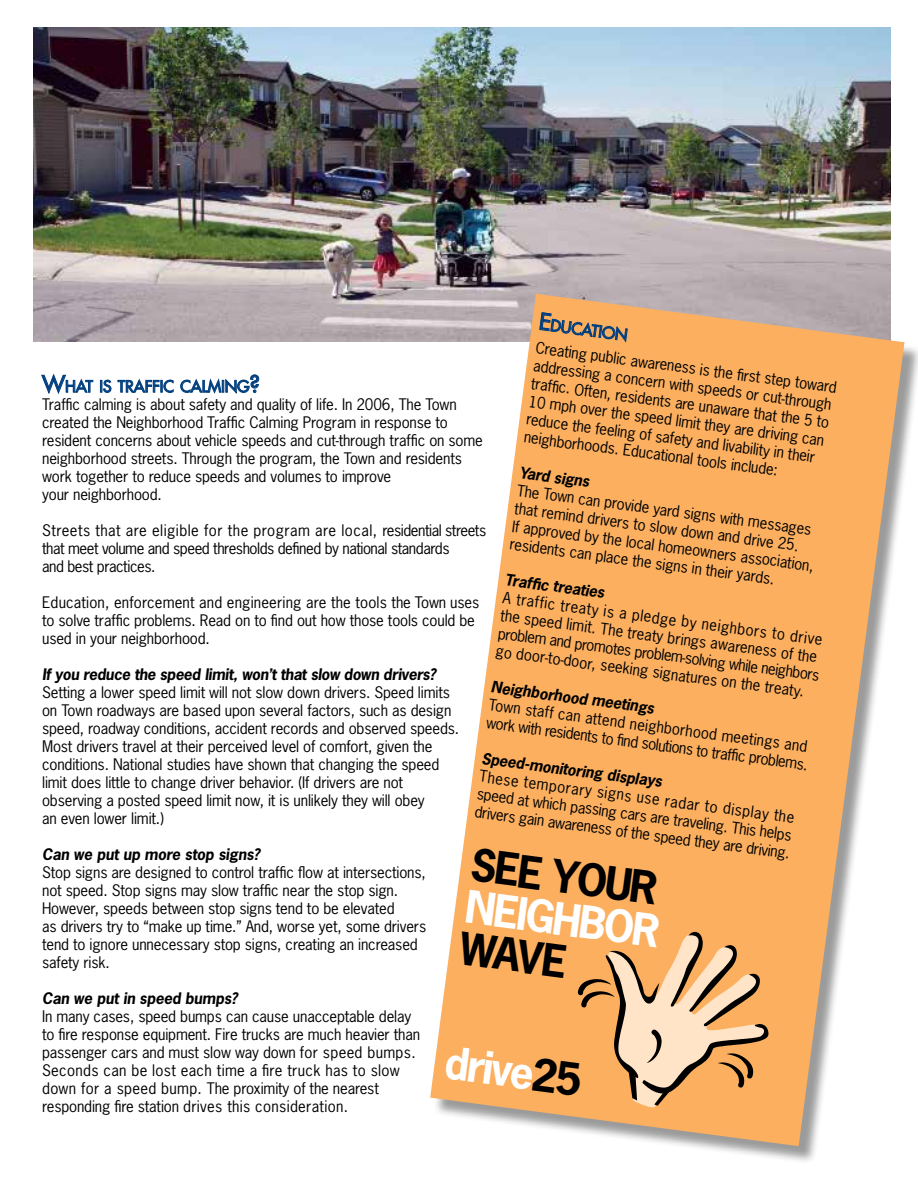
<style>
.page{position:relative;width:918px;height:1188px;background:#fff}
.page>*{position:absolute;margin:0;border:0;box-sizing:border-box;transform-origin:0 0}
.t1{font:700 42.15px "News Gothic Std";color:#fff}
.t2{font:700 42.15px "News Gothic Std";color:#000}
.t3{font:500 15.75px "Futura Std";color:#003e7e}
.t4{font:15px/18px "News Gothic Std";letter-spacing:-.01em;color:#000}
.t5{font:italic 700 15px "News Gothic Std";letter-spacing:-.02em;color:#000}
.t6{font:15px/18px "News Gothic Std";letter-spacing:-.03em;color:#000}
.s1{font-size:22.5px}
.s2{color:#000}
</style>
<div class="page">
<svg style="left:41px;top:374px;width:52px;height:20px"></svg>
<svg style="left:100px;top:380px;width:11px;height:13px"></svg>
<svg style="left:118px;top:379px;width:56px;height:14px"></svg>
<svg style="left:180px;top:374px;width:79px;height:20px"></svg>
<img style="left:33px;top:27px;width:858px;height:314px">
<div style="left:433px;top:297px;width:485px;height:867px;background:#000;opacity:.4"></div>
<svg style="left:430px;top:294px;width:475px;height:852px;fill:#fbaf5f"></svg>
<svg style="left:435px;top:839px;width:361px;height:290px;background:#f8b46b"></svg>
<svg style="left:578px;top:932px;width:190px;height:175px;background:#dfab74"></svg>
<svg style="left:539px;top:312px;width:89px;height:31px;background:#cb9964"></svg>
<p class="t3" style="left:552px;top:316px;width:79px;rotate:7deg">DUCATION</p>
<p class="t4" style="left:537px;top:337px;width:305px;rotate:8deg">Creating public awareness is the fi rst step toward addressing a concern with speeds or cut-through traffi c. Often, residents are unaware that the 5 to 10 mph over the speed limit they are driving can reduce the feeling of safety and livability in their neighborhoods. Educational tools include:</p>
<p class="t3" style="left:42px;top:377px;width:219px"><span class="s1">W</span>HAT IS TRAFFIC CALMING<span class="s1">?</span></p>
<p class="t4" style="left:42px;top:395px;width:442px">Traffic calming is about safety and quality of life. In 2006, The Town created the Neighborhood Traffic Calming Program in response to resident concerns about vehicle speeds and cut-through traffic on some neighborhood streets. Through the program, the Town and residents work together to reduce speeds and volumes to improve<br>your neighborhood.</p>
<p class="t6" style="left:42px;top:521px;width:446px">Streets that are eligible for the program are local, residential streets that meet volume and speed thresholds defined by national standards<br>and best practices.</p>
<p class="t4" style="left:42px;top:593px;width:439px">Education, enforcement and engineering are the tools the Town uses to solve traffic problems. Read on to find out how those tools could be used in your neighborhood.</p>
<p class="t5" style="left:42px;top:665px;width:396px">If you reduce the speed limit, won’t that slow down drivers?</p>
<p class="t4" style="left:42px;top:683px;width:419px">Setting a lower speed limit will not slow down drivers. Speed limits on Town roadways are based upon several factors, such as design speed, roadway conditions, accident records and observed speeds.<br>Most drivers travel at their perceived level of comfort, given the conditions. National studies have shown that changing the speed limit does little to change driver behavior. (If drivers are not observing a posted speed limit now, it is unlikely they will obey<br>an even lower limit.)</p>
<p class="t5" style="left:42px;top:845px;width:220px">Can we put up more stop signs?</p>
<p class="t4" style="left:42px;top:863px;width:386px">Stop signs are designed to control traffic flow at intersections, not speed. Stop signs may slow traffic near the stop sign.<br>However, speeds between stop signs tend to be elevated<br>as drivers try to “make up time.” And, worse yet, some drivers tend to ignore unnecessary stop signs, creating an increased safety risk.</p>
<p class="t5" style="left:42px;top:989px;width:197px">Can we put in speed bumps?</p>
<p class="t4" style="left:42px;top:1007px;width:380px">In many cases, speed bumps can cause unacceptable delay to fire response equipment. Fire trucks are much heavier than passenger cars and must slow way down for speed bumps.<br>Seconds can be lost each time a fire truck has to slow down for a speed bump. The proximity of the nearest responding fire station drives this consideration.</p>
<p class="t5" style="left:521px;top:462px;width:72px;rotate:8deg">Yard signs</p>
<p class="t4" style="left:519px;top:480px;width:306px;rotate:8deg">The Town can provide yard signs with messages that remind drivers to slow down and drive 25.<br>If approved by the local homeowners association, residents can place the signs in their yards.</p>
<p class="t5" style="left:507px;top:569px;width:102px;rotate:8deg">Traffi c treaties</p>
<p class="t4" style="left:504px;top:587px;width:326px;rotate:8deg">A traffic treaty is a pledge by neighbors to drive the speed limit. The treaty brings awareness of the problem and promotes problem-solving while neighbors go door-to-door, seeking signatures on the treaty.</p>
<p class="t5" style="left:493px;top:676px;width:166px;rotate:8deg">Neighborhood meetings</p>
<p class="t4" style="left:490px;top:694px;width:326px;rotate:8deg">Town staff can attend neighborhood meetings and work with residents to fi nd solutions to traffi c problems.</p>
<p class="t5" style="left:483px;top:747px;width:183px;rotate:8deg">Speed-monitoring displays</p>
<p class="t4" style="left:481px;top:765px;width:320px;text-align:justify;rotate:8deg">These temporary signs use radar to display the speed at which passing cars are traveling. This helps drivers gain awareness of the speed they are driving.</p>
<h1 class="t2" style="left:475px;top:836px;width:189px;rotate:8deg">see your</h1>
<h1 class="t1" style="left:470px;top:878px;width:197px;rotate:8deg">n eighbor</h1>
<h1 class="t2" style="left:464px;top:920px;width:109px;rotate:8deg">wave</h1>
<h1 class="t1" style="left:449px;top:1034px;width:139px;rotate:8deg">drive<span class="s2">25</span></h1>
</div>
